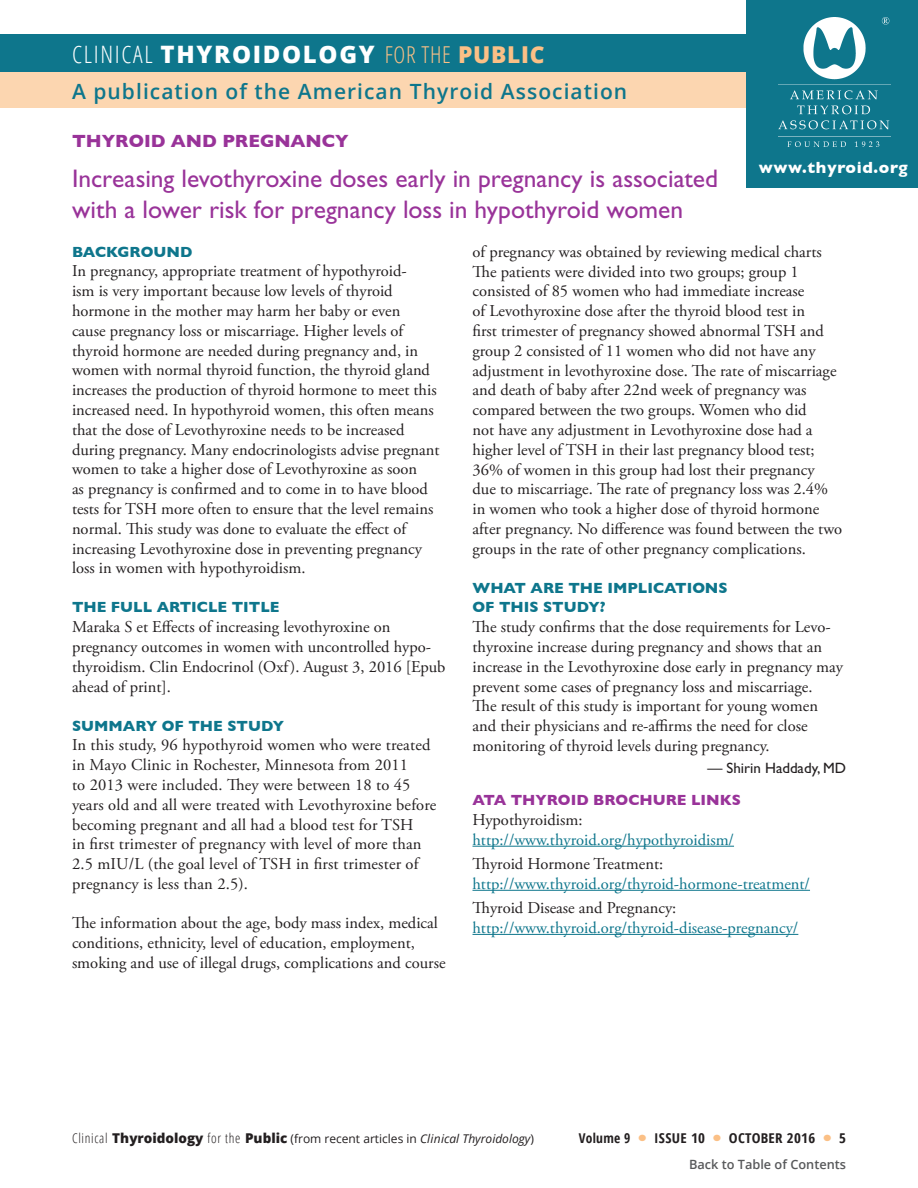
<style>
.page{position:relative;width:918px;height:1188px;background:#fff}
.page>*{position:absolute;margin:0;border:0;box-sizing:border-box;transform-origin:0 0}
.t1{font:25.5px/30.6px "Gill Sans Std";color:#939}
.t2{font:800 24px "Open Sans";letter-spacing:.07em;color:#fff}
.t3{font:600 21px "Open Sans";letter-spacing:.05em;color:#0e768c}
.Topic_Header{font:700 18px "Gill Sans";color:#939}
.body_serif{font:16.5px/19.8px "Adobe Garamond Pro";color:#231f20}
.body_links{font:16.5px/19.8px "Adobe Garamond Pro";color:#0e768c}
.body_serif_2nd_para{font:16.5px/19.8px "Adobe Garamond Pro";color:#231f20}
.t4{font:700 16.5px "Gill Sans";letter-spacing:.04em;color:#fff}
.question{font:700 15px/19.5px "Gill Sans";color:#0e768c}
.question_links{font:700 15px "Gill Sans";color:#939}
.body_editor_name{font:15px "Gill Sans Std";color:#231f20}
.t5{font:700 condensed 13.5px "Open Sans";letter-spacing:.02em;color:#231f20;scale:1.1 1}
.t6{font:700 condensed 13.5px "Open Sans";letter-spacing:.02em;color:#231f20}
.t7{font:600 12.75px "Open Sans";color:#58595b}
.t8{font:12px "Open Sans";color:#231f20}
.s1{font-weight:300;font-stretch:condensed}
.s2{font-weight:300;font-stretch:condensed;font-size:23.25px;color:#fbc086}
.s3{font-size:23.25px;color:#fbc086}
.s4{color:#231f20}
.s5{font-weight:300;font-stretch:condensed;font-size:13.5px}
.s6{font-weight:800;font-size:13.5px}
.s7{font-style:italic}
</style>
<div class="page">
<hr style="left:472px;top:846px;width:262px;height:1px;background:#0e768c">
<hr style="left:472px;top:890px;width:338px;height:1px;background:#0e768c">
<hr style="left:472px;top:934px;width:326px;height:1px;background:#0e768c">
<div style="left:0;top:70px;width:918px;height:38px;background:#fcd6b0"></div>
<div style="left:0;top:35px;width:918px;height:37px;background:#0e768c"></div>
<div style="left:747px;top:0;width:171px;height:188px;background:#0e768c"></div>
<img style="left:778px;top:18px;width:112px;height:129px">
<p class="t2" style="left:72px;top:36px;width:474px"><span class="s1">CLINICAL</span> THYROIDOLOGY <span class="s2">FOR THE</span> <span class="s3">PUBLIC</span></p>
<p class="t3" style="left:72px;top:77px;width:557px">A publication of the American Thyroid Association</p>
<p class="Topic_Header" style="left:72px;top:131px;width:278px">THYROID AND PREGNANCY</p>
<p class="t1" style="left:72px;top:163px;width:648px">Increasing levothyroxine doses early in pregnancy is associated with a lower risk for pregnancy loss in hypothyroid women</p>
<p class="question" style="left:72px;top:242px;width:122px">BACKGROUND</p>
<p class="body_serif" style="left:72px;top:262px;width:369px">In pregnancy, appropriate treatment of hypothyroid-<br>ism is very important because low levels of thyroid hormone in the mother may harm her baby or even<br>cause pregnancy loss or miscarriage. Higher levels of thyroid hormone are needed during pregnancy and, in women with normal thyroid function, the thyroid gland increases the production of thyroid hormone to meet this increased need. In hypothyroid women, this often means that the dose of Levothyroxine needs to be increased during pregnancy. Many endocrinologists advise pregnant women to take a higher dose of Levothyroxine as soon<br>as pregnancy is confirmed and to come in to have blood tests for TSH more often to ensure that the level remains normal. This study was done to evaluate the effect of increasing Levothyroxine dose in preventing pregnancy loss in women with hypothyroidism.</p>
<p class="question" style="left:72px;top:597px;width:209px">THE FULL ARTICLE TITLE</p>
<p class="body_serif" style="left:72px;top:618px;width:375px">Maraka S et Effects of increasing levothyroxine on pregnancy outcomes in women with uncontrolled hypo&shy;thyroidism. Clin Endocrinol (Oxf). August 3, 2016 [Epub ahead of print].</p>
<p class="question" style="left:72px;top:716px;width:214px">SUMMARY OF THE STUDY</p>
<p class="body_serif" style="left:72px;top:736px;width:366px">In this study, 96 hypothyroid women who were treated in Mayo Clinic in Rochester, Minnesota from 2011<br>to 2013 were included. They were between 18 to 45 years old and all were treated with Levothyroxine before becoming pregnant and all had a blood test for TSH<br>in first trimester of pregnancy with level of more than 2.5 mIU/L (the goal level of TSH in first trimester of pregnancy is less than 2.5).</p>
<p class="body_serif_2nd_para" style="left:72px;top:914px;width:375px">The information about the age, body mass index, medical conditions, ethnicity, level of education, employment, smoking and use of illegal drugs, complications and course</p>
<p class="t4" style="left:759px;top:158px;width:150px">www.thyroid.org</p>
<p class="body_serif_2nd_para" style="left:472px;top:242px;width:351px">of pregnancy was obtained by reviewing medical charts</p>
<p class="body_serif" style="left:472px;top:262px;width:371px">The patients were divided into two groups; group 1 consisted of 85 women who had immediate increase<br>of Levothyroxine dose after the thyroid blood test in<br>first trimester of pregnancy showed abnormal TSH and group 2 consisted of 11 women who did not have any adjustment in levothyroxine dose. The rate of miscarriage and death of baby after 22nd week of pregnancy was compared between the two groups. Women who did<br>not have any adjustment in Levothyroxine dose had a higher level of TSH in their last pregnancy blood test; 36% of women in this group had lost their pregnancy due to miscarriage. The rate of pregnancy loss was 2.4% in women who took a higher dose of thyroid hormone after pregnancy. No difference was found between the two groups in the rate of other pregnancy complications.</p>
<p class="question" style="left:472px;top:578px;width:257px">WHAT ARE THE IMPLICATIONS<br>OF THIS STUDY?</p>
<p class="body_serif" style="left:472px;top:618px;width:372px">The study confirms that the dose requirements for Levo&shy;thyroxine increase during pregnancy and shows that an increase in the Levothyroxine dose early in pregnancy may prevent some cases of pregnancy loss and miscarriage.<br>The result of this study is important for young women and their physicians and re-affirms the need for close monitoring of thyroid levels during pregnancy.</p>
<p class="body_editor_name" style="left:707px;top:760px;width:140px">— Shirin Haddady, MD</p>
<p class="question_links" style="left:472px;top:791px;width:270px">ATA THYROID BROCHURE LINKS</p>
<p class="body_links" style="left:472px;top:810px;width:263px"><span class="s4">Hypothyroidism: </span>http://www.thyroid.org/hypothyroidism/</p>
<p class="body_links" style="left:472px;top:854px;width:339px"><span class="s4">Thyroid Hormone Treatment: </span>http://www.thyroid.org/thyroid-hormone-treatment/</p>
<p class="body_links" style="left:472px;top:898px;width:327px"><span class="s4">Thyroid Disease and Pregnancy: </span>http://www.thyroid.org/thyroid-disease-pregnancy/</p>
<p class="t8" style="left:72px;top:1130px;width:463px"><span class="s5">Clinical</span> <span class="s6">Thyroidology</span> <span class="s5">for the</span> <span class="s6">Public</span> (from recent articles in <span class="s7">Clinical Thyroidology</span>)</p>
<p class="t6" style="left:579px;top:1129px;width:53px">Volume 9</p>
<p class="t5" style="left:654px;top:1129px;width:48px">ISSUE 10</p>
<p class="t5" style="left:729px;top:1129px;width:80px">OCTOBER 2016</p>
<p class="t5" style="left:839px;top:1129px;width:8px">5</p>
<p class="t7" style="left:689px;top:1155px;width:158px">Back to Table of Contents</p>
</div>
